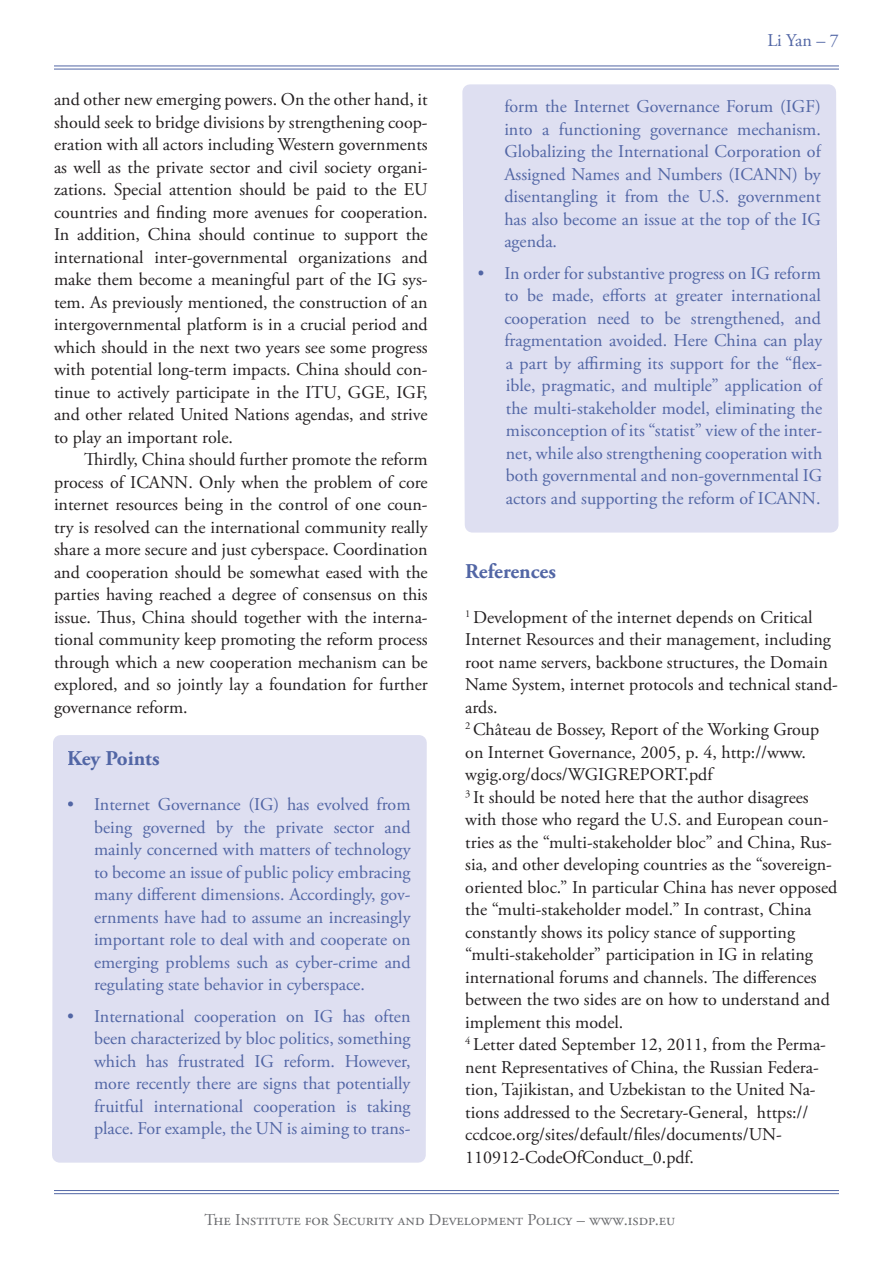
<style>
.page{position:relative;width:893px;height:1263px;background:#fff}
.page>*{position:absolute;margin:0;border:0;box-sizing:border-box;transform-origin:0 0}
.Main_Paragraph{font:700 21px "Adobe Garamond Pro";color:#5266a5}
.About_Focus_Asia{font:700 21px "Adobe Garamond Pro";color:#5266a5}
.Main_Paragraph-2{font:18px/22.5px "Adobe Garamond Pro";color:#231f20}
.t1{font:18px/22.5px "Adobe Garamond Pro";color:#5266a5;text-align:justify}
.t2{font:16.5px "Adobe Garamond Pro";color:#6c6d70}
</style>
<div class="page">
<hr style="left:54px;top:1190px;width:785px;height:1px;background:#5266a5">
<hr style="left:54px;top:1193px;width:785px;height:1px;background:#5266a5">
<hr style="left:54px;top:66px;width:785px;height:1px;background:#5266a5">
<hr style="left:54px;top:69px;width:785px;height:1px;background:#5266a5">
<div style="left:52px;top:735px;width:375px;height:428px;background:#dedff1"></div>
<div style="left:462px;top:84px;width:377px;height:449px;background:#dedff1"></div>
<p class="Main_Paragraph-2" style="left:54px;top:89px;width:375px;text-align:justify">and other new emerging powers. On the other hand, it should seek to bridge divisions by strengthening coop&shy;eration with all actors including Western governments as well as the private sector and civil society organi&shy;zations. Special attention should be paid to the EU countries and finding more avenues for cooperation.<br>In addition, China should continue to support the international inter-governmental organizations and make them become a meaningful part of the IG sys&shy;tem. As previously mentioned, the construction of an intergovernmental platform is in a crucial period and which should in the next two years see some progress with potential long-term impacts. China should con&shy;tinue to actively participate in the ITU, GGE, IGF, and other related United Nations agendas, and strive to play an important role.</p>
<p class="Main_Paragraph-2" style="left:54px;top:449px;width:375px;text-align:justify;text-indent:30px">Thirdly, China should further promote the reform process of ICANN. Only when the problem of core internet resources being in the control of one coun&shy;try is resolved can the international community really share a more secure and just cyberspace. Coordination and cooperation should be somewhat eased with the parties having reached a degree of consensus on this issue. Thus, China should together with the interna&shy;tional community keep promoting the reform process through which a new cooperation mechanism can be explored, and so jointly lay a foundation for further governance reform.</p>
<p class="About_Focus_Asia" style="left:67px;top:746px;width:94px">Key Points</p>
<p class="t1" style="left:94px;top:794px;width:318px;text-indent:-27px">• Internet Governance (IG) has evolved from being governed by the private sector and mainly concerned with matters of technology to become an issue of public policy embracing many different dimensions. Accordingly, gov&shy;ernments have had to assume an increasingly important role to deal with and cooperate on emerging problems such as cyber-crime and regulating state behavior in cyberspace.</p>
<p class="t1" style="left:94px;top:1005px;width:318px;text-indent:-27px">• International cooperation on IG has often been characterized by bloc politics, something which has frustrated IG reform. However, more recently there are signs that potentially fruitful international cooperation is taking place. For example, the UN is aiming to trans-</p>
<p class="t1" style="left:767px;top:30px;width:73px">Li Yan – 7</p>
<p class="t1" style="left:504px;top:96px;width:318px">form the Internet Governance Forum (IGF) into a functioning governance mechanism.<br>Globalizing the International Corporation of Assigned Names and Numbers (ICANN) by disentangling it from the U.S. government has also become an issue at the top of the IG agenda.</p>
<p class="t1" style="left:504px;top:263px;width:320px;text-indent:-27px">• In order for substantive progress on IG reform to be made, efforts at greater international cooperation need to be strengthened, and fragmentation avoided. Here China can play a part by affirming its support for the “flex&shy;ible, pragmatic, and multiple” application of the multi-stakeholder model, eliminating the misconception of its “statist” view of the inter&shy;net, while also strengthening cooperation with both governmental and non-governmental IG actors and supporting the reform of ICANN.</p>
<p class="Main_Paragraph" style="left:465px;top:559px;width:92px">References</p>
<p class="Main_Paragraph-2" style="left:465px;top:606px;width:374px"><sup>1</sup> Development of the internet depends on Critical Internet Resources and their management, including root name servers, backbone structures, the Domain Name System, internet protocols and technical stand&shy;ards.</p>
<p class="Main_Paragraph-2" style="left:465px;top:719px;width:356px"><sup>2</sup> Château de Bossey, Report of the Working Group on Internet Governance, 2005, p. 4, http://www. wgig.org/docs/WGIGREPORT.pdf</p>
<p class="Main_Paragraph-2" style="left:465px;top:786px;width:374px"><sup>3</sup> It should be noted here that the author disagrees with those who regard the U.S. and European coun&shy;tries as the “multi-stakeholder bloc” and China, Rus&shy;sia, and other developing countries as the “sovereign&shy;oriented bloc.” In particular China has never opposed the “multi-stakeholder model.” In contrast, China constantly shows its policy stance of supporting “multi-stakeholder” participation in IG in relating international forums and channels. The differences between the two sides are on how to understand and implement this model.</p>
<p class="Main_Paragraph-2" style="left:465px;top:1034px;width:362px"><sup>4</sup> Letter dated September 12, 2011, from the Perma&shy;nent Representatives of China, the Russian Federa&shy;tion, Tajikistan, and Uzbekistan to the United Na&shy;tions addressed to the Secretary-General, https:// ccdcoe.org/sites/default/files/documents/UN-110912-CodeOfConduct_0.pdf.</p>
<p class="t2" style="left:204px;top:1210px;width:472px">The Institute for Security and Development Policy – www.isdp.eu</p>
</div>
